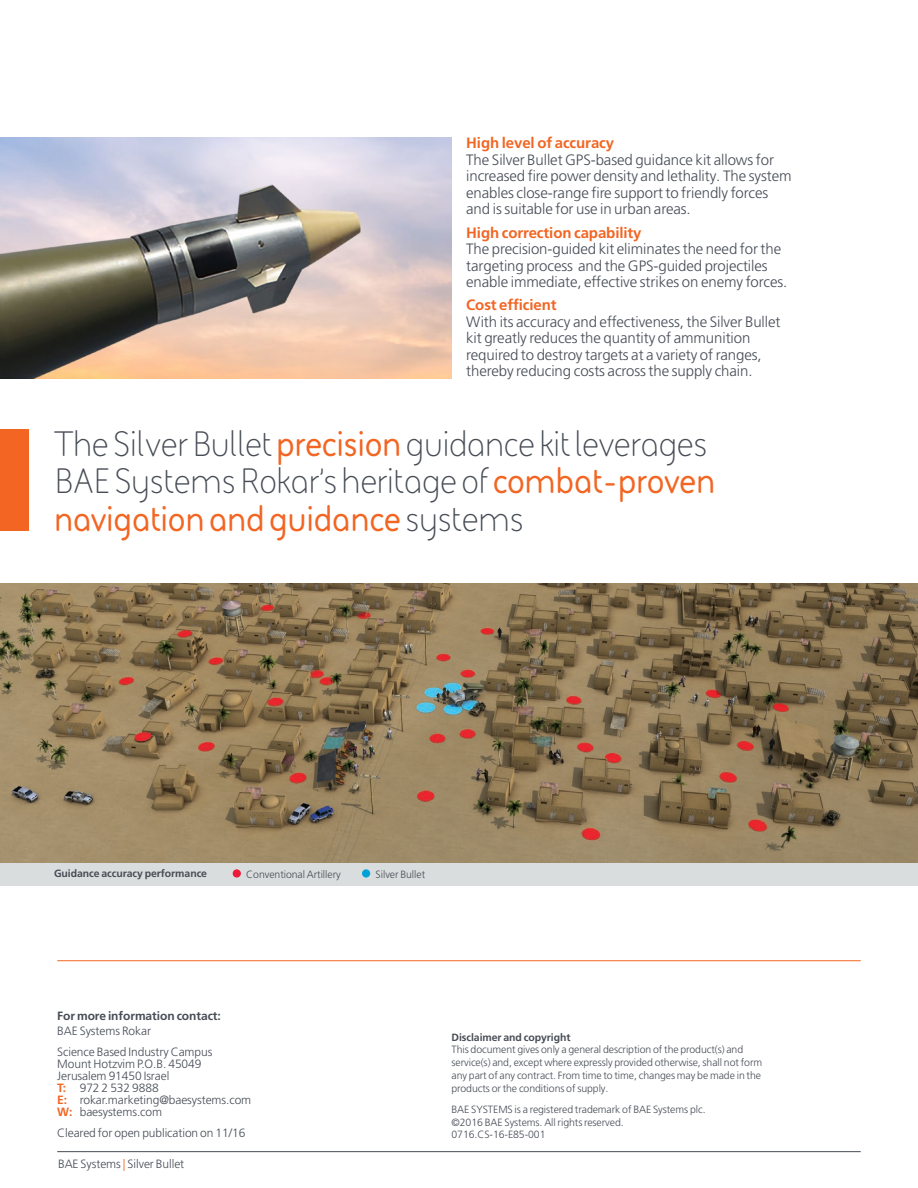
<style>
.page{position:relative;width:918px;height:1188px;background:#fff}
.page>*{position:absolute;margin:0;border:0;box-sizing:border-box;transform-origin:0 0}
.Capitals___Rule_Pull{font:36px/37.5px "BAE Systems";letter-spacing:-.01em;color:#474c55}
.Text___9_5_11pt{font:300 15px/16.5px "Frutiger LT Pro";letter-spacing:-.005em;color:#474c55}
.Text___9_5_11pt-2{font:300 12px/12px "Frutiger LT Pro";letter-spacing:-.005em;color:#474c55}
.Company_info{font:300 12px "Frutiger LT Pro";letter-spacing:-.005em;color:#474c55}
.Company_info-2{font:700 12px "Frutiger LT Pro";letter-spacing:-.005em;color:#474c55}
.Header___footer_-_8{font:300 12px "Frutiger LT Pro";letter-spacing:-.005em;color:#474c55}
.Disclaimer{font:300 10.5px/12.8px "Frutiger LT Pro";letter-spacing:-.005em;color:#474c55}
.Caption_Heading___7{font:300 10.5px "Frutiger LT Pro";letter-spacing:-.005em;color:#474c55}
.Caption_Heading___7-2{font:700 10.5px "Frutiger LT Pro";letter-spacing:-.005em;color:#474c55}
.Disclaimer-2{font:700 10.5px "Frutiger LT Pro";letter-spacing:-.005em;color:#474c55}
.Disclaimer_and_Copyr{font:300 10.5px "Frutiger LT Pro";letter-spacing:-.005em;color:#474c55}
.s1{font-weight:700;color:#f26522}
.s2{color:#f26522}
</style>
<div class="page">
<img style="left:0;top:584px;width:918px;height:279px">
<div style="left:0;top:863px;width:918px;height:23px;background:#d9dddd"></div>
<hr style="left:57px;top:960px;width:804px;height:1px;background:#f26522">
<hr style="left:57px;top:1151px;width:804px;height:1px;background:#474c55">
<div style="left:0;top:429px;width:28px;height:101px;background:#f26522"></div>
<div style="left:233px;top:869px;width:8px;height:9px;background:#ed1a3a;border-radius:50%"></div>
<div style="left:362px;top:869px;width:8px;height:9px;background:#00a2d8;border-radius:50%"></div>
<img style="left:0;top:137px;width:452px;height:241px">
<p class="Text___9_5_11pt" style="left:466px;top:135px;width:327px"><span class="s1">High level of accuracy<br></span>The Silver Bullet GPS-based guidance kit allows for increased fire power density and lethality. The system enables close-range fire support to friendly forces and is suitable for use in urban areas.</p>
<p class="Text___9_5_11pt" style="left:466px;top:224px;width:323px"><span class="s1">High correction capability<br></span>The precision-guided kit eliminates the need for the targeting process and the GPS-guided projectiles enable immediate, effective strikes on enemy forces.</p>
<p class="Text___9_5_11pt" style="left:466px;top:297px;width:316px"><span class="s1">Cost efficient<br></span>With its accuracy and effectiveness, the Silver Bullet kit greatly reduces the quantity of ammunition required to destroy targets at a variety of ranges, thereby reducing costs across the supply chain.</p>
<p class="Capitals___Rule_Pull" style="left:54px;top:424px;width:663px">The Silver Bullet <span class="s1">precision</span> guidance kit leverages<br>BAE Systems Rokar’s heritage of <span class="s1">combat-proven navigation and guidance</span> systems</p>
<p class="Caption_Heading___7-2" style="left:54px;top:867px;width:155px">Guidance accuracy performance</p>
<p class="Caption_Heading___7" style="left:246px;top:868px;width:96px">Conventional Artillery</p>
<p class="Caption_Heading___7" style="left:376px;top:868px;width:51px">Silver Bullet</p>
<p class="Company_info-2" style="left:57px;top:1009px;width:165px">For more information contact:</p>
<p class="Company_info" style="left:57px;top:1024px;width:95px">BAE Systems Rokar</p>
<p class="Text___9_5_11pt-2" style="left:57px;top:1046px;width:196px">Science Based Industry Campus<br>Mount Hotzvim P.O.B. 45049<br>Jerusalem 91450 Israel<br><span class="s1">T:</span> 972 2 532 9888<br><span class="s1">E:</span> rokar.marketing@baesystems.com<br><span class="s1">W:</span> baesystems.com</p>
<p class="Company_info" style="left:57px;top:1126px;width:190px">Cleared for open publication on 11/16</p>
<p class="Header___footer_-_8" style="left:58px;top:1157px;width:128px">BAE Systems <span class="s2">|</span> Silver Bullet</p>
<p class="Disclaimer-2" style="left:452px;top:1031px;width:121px">Disclaimer and copyright</p>
<p class="Disclaimer" style="left:452px;top:1043px;width:312px">This document gives only a general description of the product(s) and service(s) and, except where expressly provided otherwise, shall not form any part of any contract. From time to time, changes may be made in the products or the conditions of supply.</p>
<p class="Disclaimer" style="left:452px;top:1103px;width:256px">BAE SYSTEMS is a registered trademark of BAE Systems plc.</p>
<p class="Disclaimer" style="left:452px;top:1116px;width:174px">©2016 BAE Systems. All rights reserved.</p>
<p class="Disclaimer_and_Copyr" style="left:452px;top:1129px;width:96px">0716.CS-16-E85-001</p>
</div>
